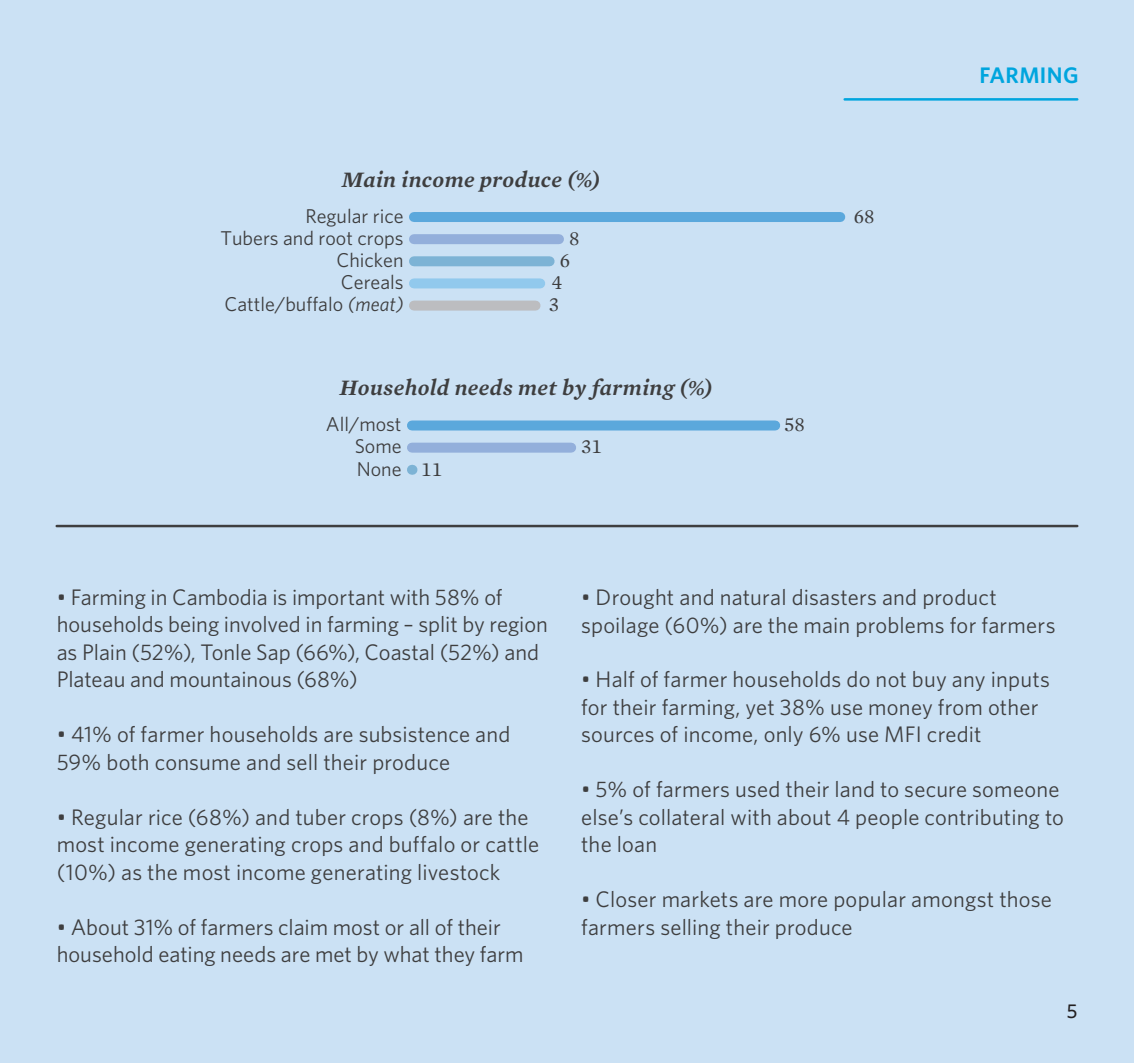
<style>
.page{position:relative;width:1134px;height:1063px;background:#cbe1f4}
.page>*{position:absolute;margin:0;border:0;box-sizing:border-box;transform-origin:0 0}
.t1{font:22.5px/27.5px "Whitney HTF";letter-spacing:.005em;color:#3e3e3f}
.t2{font:italic 600 22.5px "Mercury Text G1";letter-spacing:.015em;color:#3e3e3f}
.t3{font:600 22.5px "Whitney HTF";letter-spacing:.015em;color:#00a5de}
.t4{font:20px/22.2px "Whitney";color:#3e3e3f;text-align:right}
.t5{font:20px "Mercury Numeric G1 Roman";color:#3e3e3f}
.t6{font:500 20px "Whitney HTF";color:#231f20}
.s1{font-style:italic}
</style>
<div class="page">
<div style="left:414px;top:301px;width:121px;height:10px;background:#bcbdc0"></div>
<div style="left:414px;top:278px;width:126px;height:10px;background:#91c9ed"></div>
<div style="left:414px;top:256px;width:136px;height:10px;background:#7db3d5"></div>
<div style="left:414px;top:234px;width:145px;height:10px;background:#93afdb"></div>
<div style="left:414px;top:212px;width:426px;height:10px;background:#5ba8dc"></div>
<div style="left:412px;top:443px;width:159px;height:10px;background:#93afdb"></div>
<div style="left:412px;top:421px;width:363px;height:10px;background:#5ba8dc"></div>
<hr style="left:845px;top:98px;width:232px;height:3px;background:#00a5de">
<hr style="left:57px;top:525px;width:1020px;height:2px;background:#3e3e3f">
<p class="t2" style="left:342px;top:166px;width:260px">Main income produce (%)</p>
<p class="t4" style="left:221px;top:204px;width:185px">Regular rice<br>Tubers and root crops<br>Chicken<br>Cereals<br>Cattle/bu alo <span class="s1">(meat)</span></p>
<p class="t5" style="left:854px;top:207px;width:22px">68</p>
<p class="t5" style="left:569px;top:229px;width:12px">8</p>
<p class="t5" style="left:560px;top:251px;width:12px">6</p>
<p class="t5" style="left:552px;top:273px;width:12px">4</p>
<p class="t5" style="left:549px;top:295px;width:12px">3</p>
<p class="t2" style="left:340px;top:374px;width:374px">Household needs met by farming (%)</p>
<p class="t4" style="left:355px;top:413px;width:48px;text-align:justify;text-indent:-29px">All/most Some None</p>
<p class="t5" style="left:784px;top:415px;width:22px">58</p>
<p class="t5" style="left:581px;top:437px;width:22px">31</p>
<p class="t5" style="left:421px;top:460px;width:22px">11</p>
<p class="t3" style="left:979px;top:61px;width:101px">FARming</p>
<p class="t1" style="left:57px;top:583px;width:493px">• Farming in Cambodia is important with 58% of households being involved in farming – split by region as Plain (52%), Tonle Sap (66%), Coastal (52%) and Plateau and mountainous (68%)</p>
<p class="t1" style="left:57px;top:720px;width:455px">• 41% of farmer households are subsistence and<br>59% both consume and sell their produce</p>
<p class="t1" style="left:57px;top:803px;width:484px">• Regular rice (68%) and tuber crops (8%) are the most income generating crops and buffalo or cattle (10%) as the most income generating livestock</p>
<p class="t1" style="left:57px;top:913px;width:468px">• About 31% of farmers claim most or all of their household eating needs are met by what they farm</p>
<p class="t1" style="left:581px;top:583px;width:476px">• Drought and natural disasters and product spoilage (60%) are the main problems for farmers</p>
<p class="t1" style="left:581px;top:665px;width:470px">• Half of farmer households do not buy any inputs for their farming, yet 38% use money from other sources of income, only 6% use MFI credit</p>
<p class="t1" style="left:581px;top:775px;width:484px">• 5% of farmers used their land to secure someone else’s collateral with about 4 people contributing to the loan</p>
<p class="t1" style="left:581px;top:885px;width:472px">• Closer markets are more popular amongst those farmers selling their produce</p>
<p class="t6" style="left:1067px;top:998px;width:12px">5</p>
</div>
